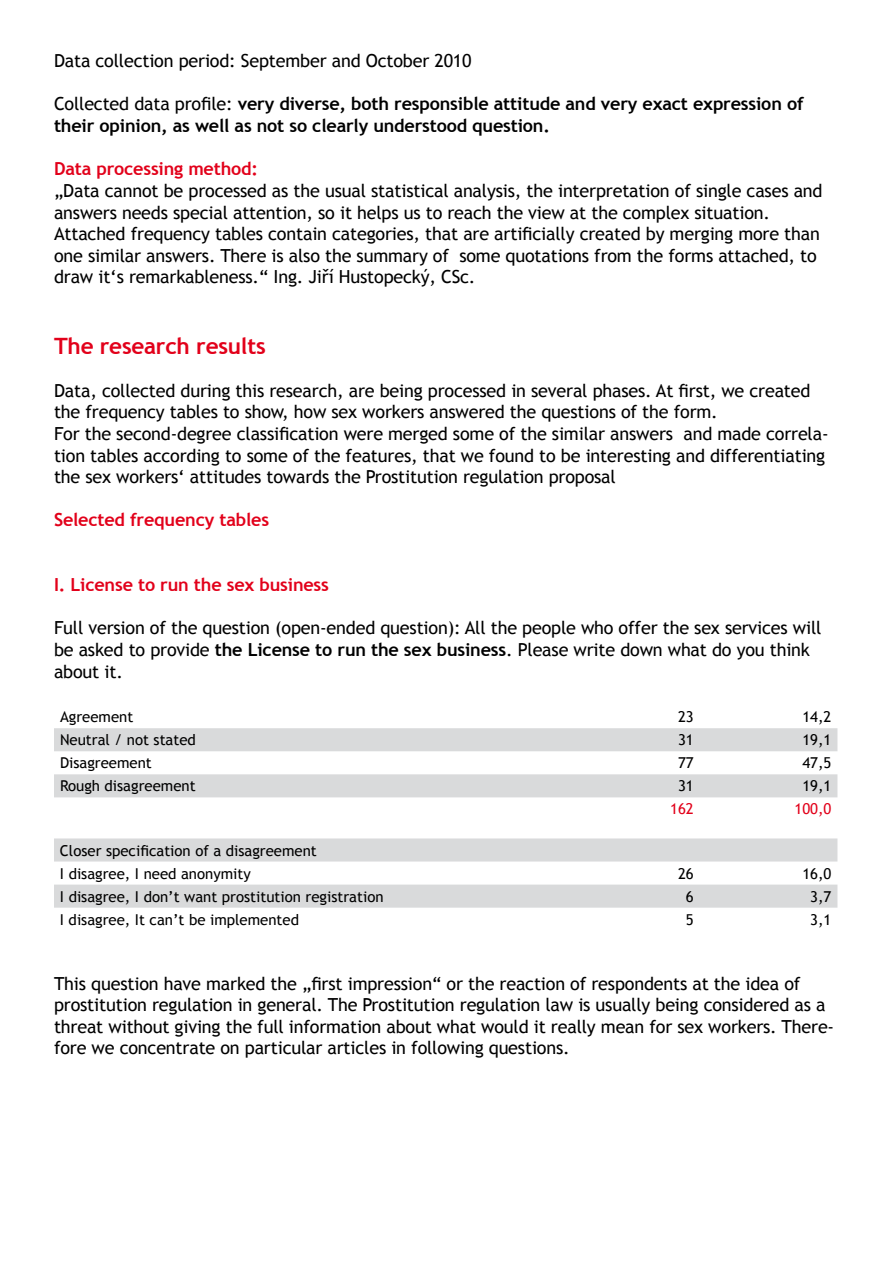
<style>
.page{position:relative;width:893px;height:1263px;background:#fff}
.page>*{position:absolute;margin:0;border:0;box-sizing:border-box;transform-origin:0 0}
.t1{font:700 22.5px "Trebuchet MS";letter-spacing:-.01em;color:#e2001a}
.t2{font:18px/21.6px "Trebuchet MS";letter-spacing:-.01em;color:#000}
.t3{font:700 18px/21.6px "Trebuchet MS";letter-spacing:-.01em;color:#000}
.t4{font:700 18px "Trebuchet MS";letter-spacing:-.01em;color:#e2001a}
.t5{font:15px/23.1px "Trebuchet MS";color:#000}
.t6{font:15px "Trebuchet MS";color:#e2001a}
.s1{font-weight:400}
.s2{font-weight:700}
</style>
<div class="page">
<svg style="left:54px;top:728px;width:783px;height:180px"></svg>
<p class="t2" style="left:54px;top:50px;width:419px">Data collection period: September and October 2010</p>
<p class="t3" style="left:54px;top:93px;width:751px"><span class="s1">Collected data profile:</span> very diverse, both responsible attitude and very exact expression of their opinion, as well as not so clearly understood question.</p>
<p class="t4" style="left:54px;top:158px;width:206px">Data processing method:</p>
<p class="t2" style="left:54px;top:180px;width:770px">„Data cannot be processed as the usual statistical analysis, the interpretation of single cases and answers needs special attention, so it helps us to reach the view at the complex situation.<br>Attached frequency tables contain categories, that are artificially created by merging more than one similar answers. There is also the summary of some quotations from the forms attached, to draw it‘s remarkableness.“ Ing. Jiří Hustopecký, CSc.</p>
<p class="t1" style="left:54px;top:331px;width:213px">The research results</p>
<p class="t2" style="left:54px;top:380px;width:776px">Data, collected during this research, are being processed in several phases. At first, we created the frequency tables to show, how sex workers answered the questions of the form.<br>For the second-degree classification were merged some of the similar answers and made correla&shy;tion tables according to some of the features, that we found to be interesting and differentiating the sex workers‘ attitudes towards the Prostitution regulation proposal</p>
<p class="t4" style="left:54px;top:509px;width:217px">Selected frequency tables</p>
<p class="t4" style="left:54px;top:573px;width:276px">I. License to run the sex business</p>
<p class="t2" style="left:54px;top:617px;width:769px">Full version of the question (open-ended question): All the people who offer the sex services will be asked to provide <span class="s2">the License to run the sex business</span>. Please write down what do you think about it.</p>
<p class="t5" style="left:60px;top:705px;width:75px">Agreement</p>
<p class="t5" style="left:678px;top:705px;width:17px">23</p>
<p class="t5" style="left:802px;top:705px;width:31px">14,2</p>
<p class="t5" style="left:60px;top:729px;width:137px">Neutral / not stated</p>
<p class="t5" style="left:678px;top:729px;width:17px">31</p>
<p class="t5" style="left:802px;top:729px;width:31px">19,1</p>
<p class="t5" style="left:60px;top:752px;width:93px">Disagreement</p>
<p class="t5" style="left:678px;top:752px;width:17px">77</p>
<p class="t5" style="left:802px;top:752px;width:31px">47,5</p>
<p class="t5" style="left:60px;top:775px;width:137px">Rough disagreement</p>
<p class="t5" style="left:678px;top:775px;width:17px">31</p>
<p class="t5" style="left:802px;top:775px;width:31px">19,1</p>
<p class="t6" style="left:670px;top:800px;width:25px">162</p>
<p class="t6" style="left:794px;top:800px;width:38px">100,0</p>
<p class="t5" style="left:60px;top:839px;width:258px">Closer specification of a disagreement<br>I disagree, I need anonymity</p>
<p class="t5" style="left:678px;top:862px;width:17px">26</p>
<p class="t5" style="left:802px;top:862px;width:31px">16,0</p>
<p class="t5" style="left:60px;top:885px;width:325px">I disagree, I don’t want prostitution registration</p>
<p class="t5" style="left:686px;top:885px;width:9px">6</p>
<p class="t5" style="left:810px;top:885px;width:23px">3,7</p>
<p class="t5" style="left:60px;top:908px;width:241px">I disagree, It can’t be implemented</p>
<p class="t5" style="left:686px;top:908px;width:9px">5</p>
<p class="t5" style="left:810px;top:908px;width:23px">3,1</p>
<p class="t2" style="left:54px;top:972px;width:782px">This question have marked the „first impression“ or the reaction of respondents at the idea of prostitution regulation in general. The Prostitution regulation law is usually being considered as a threat without giving the full information about what would it really mean for sex workers. There&shy;fore we concentrate on particular articles in following questions.</p>
</div>
